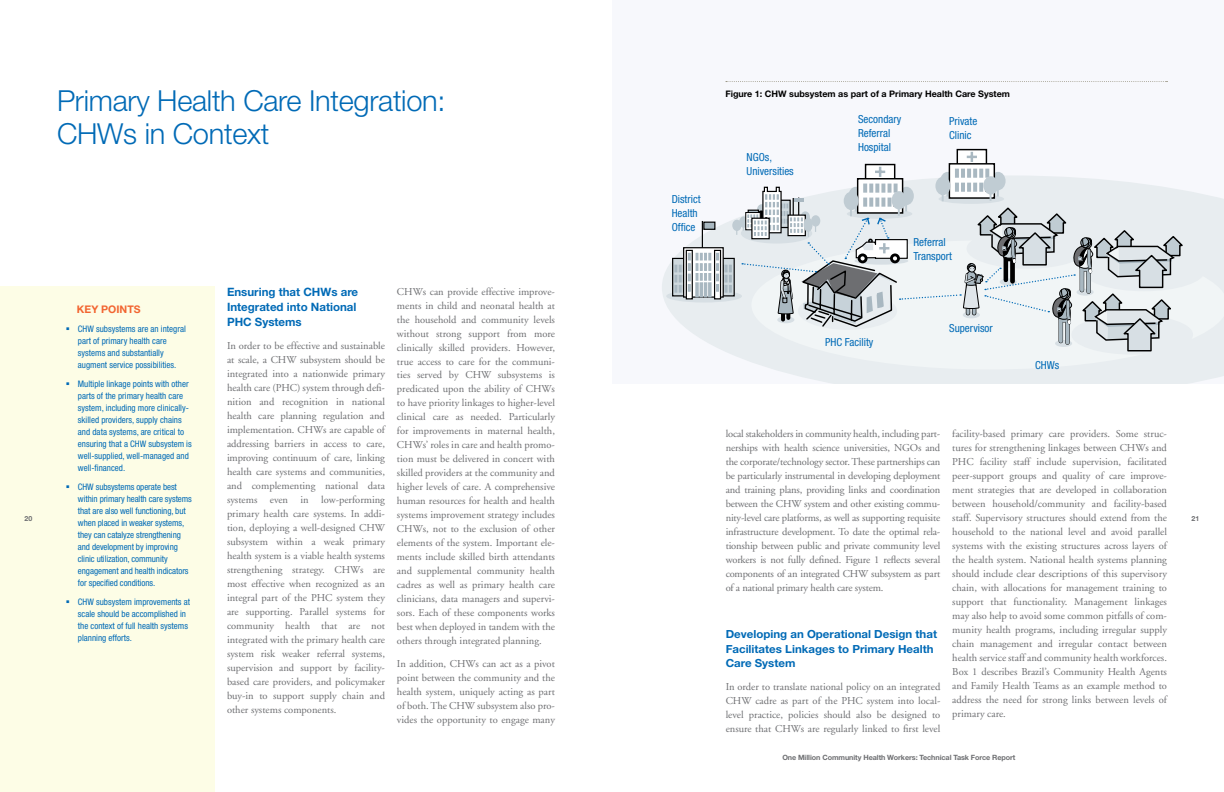
<style>
.page{position:relative;width:1224px;height:792px;background:#fff}
.page>*{position:absolute;margin:0;border:0;box-sizing:border-box;transform-origin:0 0}
.t1{font:300 29px/33px "Helvetica Neue";letter-spacing:-.01em;color:#006ab6}
.t2{font:700 11.5px/15px "Helvetica Neue";color:#006ab6}
.t3{font:700 11.2px/14.5px "Helvetica Neue";color:#006ab6}
.t4{font:condensed 11.1px/13.9px "Helvetica Neue";color:#006ab6}
.t5{font:10.5px/14px "Adobe Garamond";color:#6d6e71;text-align:justify}
.t6{font:700 10.5px "Helvetica Neue";color:#f26531}
.t7{font:condensed 9px/12px "Helvetica Neue";color:#006ab6}
.t8{font:700 9px "Helvetica Neue";color:#000}
.t9{font:700 7.2px "Helvetica Neue";letter-spacing:-.01em;color:#6d6e71}
.t10{font:700 7px "Helvetica Neue";color:#6d6e71}
</style>
<div class="page">
<div style="left:612px;top:0;width:612px;height:384px;background:#f7f8fc"></div>
<svg style="left:662px;top:191px;width:562px;height:193px;fill:#e8edf0"></svg>
<svg style="left:751px;top:240px;width:473px;height:130px;fill:#e8edf0"></svg>
<div style="left:666px;top:290px;width:76px;height:13px;background:#d7dfe4;border-radius:50%"></div>
<svg style="left:672px;top:258px;width:2px;height:38px"></svg>
<div style="left:1083px;top:251px;width:122px;height:40px;background:#e8edf0;border-radius:50%"></div>
<div style="left:1071px;top:315px;width:122px;height:40px;background:#e8edf0;border-radius:50%"></div>
<div style="left:957px;top:149px;width:30px;height:19px;background:#fff;border:1px solid #000"></div>
<svg style="left:674px;top:152px;width:512px;height:200px"></svg>
<div style="left:0;top:287px;width:215px;height:505px;background:#fdfde6"></div>
<svg style="left:726px;top:81px;width:442px;height:1px"></svg>
<h1 class="t1" style="left:57px;top:84px;width:390px">Primary Health Care Integration:<br>CHWs in Context</h1>
<p class="t8" style="left:725px;top:88px;width:286px">Figure 1: CHW subsystem as part of a Primary Health Care System</p>
<p class="t4" style="left:858px;top:112px;width:45px">Secondary<br>Referral<br>Hospital</p>
<p class="t4" style="left:949px;top:114px;width:30px">Private<br>Clinic</p>
<p class="t4" style="left:747px;top:151px;width:49px">NGOs,<br>Universities</p>
<p class="t4" style="left:672px;top:192px;width:30px">District<br>Health<br>Office</p>
<p class="t4" style="left:914px;top:235px;width:40px">Referral<br>Transport</p>
<p class="t5" style="left:397px;top:284px;width:160px">CHWs can provide effective improve&shy;ments in child and neonatal health at the household and community levels without strong support from more clinically skilled providers. However, true access to care for the communi&shy;ties served by CHW subsystems is predicated upon the ability of CHWs to have priority linkages to higher-level clinical care as needed. Particularly for improvements in maternal health, CHWs’ roles in care and health promo&shy;tion must be delivered in concert with skilled providers at the community and higher levels of care. A comprehensive human resources for health and health systems improvement strategy includes CHWs, not to the exclusion of other elements of the system. Important ele&shy;ments include skilled birth attendants and supplemental community health cadres as well as primary health care clinicians, data managers and supervi&shy;sors. Each of these components works best when deployed in tandem with the others through integrated planning.</p>
<p class="t5" style="left:397px;top:657px;width:160px">In addition, CHWs can act as a pivot point between the community and the health system, uniquely acting as part of both. The CHW subsystem also pro&shy;vides the opportunity to engage many</p>
<p class="t2" style="left:227px;top:284px;width:133px">Ensuring that CHWs are<br>Integrated into National<br>PHC Systems</p>
<p class="t5" style="left:227px;top:339px;width:160px">In order to be effective and sustainable at scale, a CHW subsystem should be integrated into a nationwide primary health care (PHC) system through defi&shy;nition and recognition in national health care planning regulation and implementation. CHWs are capable of addressing barriers in access to care, improving continuum of care, linking health care systems and communities, and complementing national data systems even in low-performing primary health care systems. In addi&shy;tion, deploying a well-designed CHW subsystem within a weak primary health system is a viable health systems strengthening strategy. CHWs are most effective when recognized as an integral part of the PHC system they are supporting. Parallel systems for community health that are not integrated with the primary health care system risk weaker referral systems, supervision and support by facility&shy;based care providers, and policymaker buy-in to support supply chain and other systems components.</p>
<p class="t6" style="left:77px;top:303px;width:65px">KEY POINTS</p>
<p class="t7" style="left:78px;top:323px;width:109px">CHW subsystems are an integral part of primary health care systems and substantially augment service possibilities.</p>
<p class="t7" style="left:78px;top:378px;width:115px">Multiple linkage points with other parts of the primary health care system, including more clinically&shy;skilled providers, supply chains and data systems, are critical to ensuring that a CHW subsystem is well-supplied, well-managed and well-financed.</p>
<p class="t7" style="left:78px;top:481px;width:115px">CHW subsystems operate best within primary health care systems that are also well functioning, but when placed in weaker systems, they can catalyze strengthening and development by improving clinic utilization, community engagement and health indicators for specified conditions.</p>
<p class="t7" style="left:78px;top:596px;width:114px">CHW subsystem improvements at scale should be accomplished in the context of full health systems planning efforts.</p>
<p class="t4" style="left:949px;top:321px;width:45px">Supervisor</p>
<p class="t4" style="left:825px;top:335px;width:50px">PHC Facility</p>
<p class="t4" style="left:1035px;top:358px;width:26px">CHWs</p>
<p class="t5" style="left:952px;top:427px;width:216px">facility-based primary care providers. Some struc&shy;tures for strengthening linkages between CHWs and PHC facility staff include supervision, facilitated peer-support groups and quality of care improve&shy;ment strategies that are developed in collaboration between household/community and facility-based staff. Supervisory structures should extend from the household to the national level and avoid parallel systems with the existing structures across layers of the health system. National health systems planning should include clear descriptions of this supervisory chain, with allocations for management training to support that functionality. Management linkages may also help to avoid some common pitfalls of com&shy;munity health programs, including irregular supply chain management and irregular contact between health service staff and community health workforces.<br>Box 1 describes Brazil’s Community Health Agents and Family Health Teams as an example method to address the need for strong links between levels of primary care.</p>
<p class="t5" style="left:726px;top:427px;width:216px">local stakeholders in community health, including part&shy;nerships with health science universities, NGOs and the corporate/technology sector. These partnerships can be particularly instrumental in developing deployment and training plans, providing links and coordination between the CHW system and other existing commu&shy;nity-level care platforms, as well as supporting requisite infrastructure development. To date the optimal rela&shy;tionship between public and private community level workers is not fully defined. Figure 1 reflects several components of an integrated CHW subsystem as part of a national primary health care system.</p>
<p class="t3" style="left:726px;top:627px;width:213px">Developing an Operational Design that<br>Facilitates Linkages to Primary Health<br>Care System</p>
<p class="t5" style="left:726px;top:680px;width:216px">In order to translate national policy on an integrated CHW cadre as part of the PHC system into local&shy;level practice, policies should also be designed to ensure that CHWs are regularly linked to first level</p>
<p class="t10" style="left:25px;top:515px;width:9px">20</p>
<p class="t10" style="left:1192px;top:515px;width:9px">21</p>
<p class="t9" style="left:782px;top:753px;width:235px">One Million Community Health Workers: Technical Task Force Report</p>
</div>
